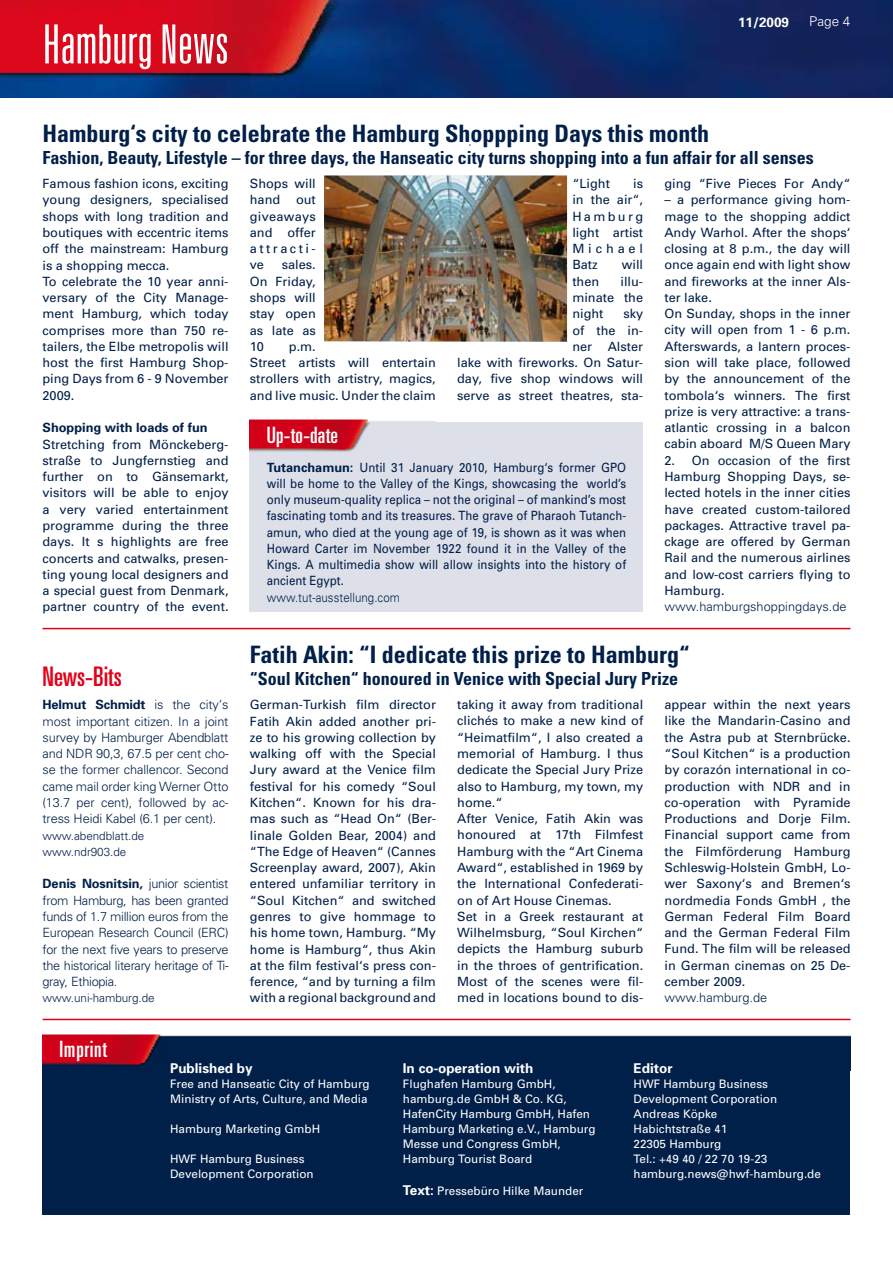
<style>
.page{position:relative;width:893px;height:1263px;background:#fff}
.page>*{position:absolute;margin:0;border:0;box-sizing:border-box;transform-origin:0 0}
.t1{font:300 ultra-condensed 54px "Univers";color:#fff}
.t2{font:ultra-condensed 27px "Univers";color:#e2001a}
.t3{font:700 condensed 24px "Univers";color:#001f49}
.t4{font:ultra-condensed 22.5px "Univers";letter-spacing:.03em;color:#fff}
.t5{font:700 condensed 18px "Univers";color:#001f49}
.t6{font:700 13.5px "Univers";color:#fff}
.t7{font:300 13.5px "Univers";color:#fff}
.t8{font:12.75px/16.4px "Univers";color:#001f49;text-align:justify}
.t9{font:300 12.75px/16.4px "Univers";letter-spacing:-.01em;color:#001f49;text-align:justify}
.t10{font:12.75px/16.2px "Univers";color:#001f49;text-align:justify;scale:.9 1}
.t11{font:300 12.75px "Univers";letter-spacing:-.01em;color:#001f49;scale:.9 1}
.t12{font:700 12.75px "Univers";color:#001f49}
.t13{font:11.7px/15px "Univers";color:#fff}
.t14{font:300 11.7px/16.4px "Univers";letter-spacing:-.005em;color:#001f49}
.s1{font-weight:700}
.s2{font-weight:700;font-size:13.5px}
</style>
<div class="page">
<img style="left:0;top:0;width:893px;height:98px">
<hr style="left:43px;top:628px;width:807px;height:1px;background:#e2001a">
<div style="left:250px;top:422px;width:393px;height:189px;background:#dddfe9"></div>
<div style="left:43px;top:1035px;width:807px;height:179px;background:#001f49"></div>
<hr style="left:43px;top:1019px;width:808px;height:1px;background:#e2001a">
<img style="left:250px;top:419px;width:186px;height:33px">
<img style="left:43px;top:1034px;width:807px;height:32px">
<img style="left:324px;top:176px;width:243px;height:166px">
<h1 class="t1" style="left:43px;top:16px;width:188px">Hamburg News</h1>
<p class="t6" style="left:738px;top:13px;width:53px">11/2009</p>
<p class="t7" style="left:809px;top:14px;width:43px">Page 4</p>
<h3 class="t3" style="left:43px;top:118px;width:668px">Hamburg‘s city to celebrate the Hamburg Shoppping Days this month</h3>
<h3 class="t5" style="left:43px;top:147px;width:773px">Fashion, Beauty, Lifestyle – for three days, the Hanseatic city turns shopping into a fun affair for all senses</h3>
<p class="t8" style="left:43px;top:175px;width:188px;text-align:left">Famous fashion icons, exciting young designers, specialised shops with long tradition and boutiques with eccentric items off the mainstream: Hamburg is a shopping mecca.<br>To celebrate the 10 year anni&shy;versary of the City Manage&shy;ment Hamburg, which today comprises more than 750 re&shy;tailers, the Elbe metropolis will host the first Hamburg Shop&shy;ping Days from 6 - 9 November<br>2009.</p>
<p class="t12" style="left:43px;top:420px;width:167px">Shopping with loads of fun</p>
<p class="t8" style="left:43px;top:436px;width:188px">Stretching from Mönckeberg&shy;straße to Jungfernstieg and further on to Gänsemarkt, visitors will be able to enjoy a very varied entertainment programme during the three days. It s highlights are free concerts and catwalks, presen&shy;ting young local designers and a special guest from Denmark, partner country of the event.</p>
<p class="t8" style="left:250px;top:175px;width:68px">Shops will hand out giveaways and offer attracti&shy;ve</p>
<p class="t8" style="left:250px;top:256px;width:68px;text-indent:32px">sales.<br>On Friday, shops will stay open as late as 10</p>
<p class="t8" style="left:250px;top:338px;width:188px;text-align:left;text-indent:39px">p.m.<br>Street artists will entertain strollers with artistry, magics, and live music. Under the claim</p>
<h3 class="t4" style="left:267px;top:422px;width:73px">Up-to-date</h3>
<p class="t8" style="left:572px;top:175px;width:72px;text-indent:61px">is in the air“, Hamburg light artist Michael Batz</p>
<p class="t8" style="left:572px;top:175px;width:39px">“Light</p>
<p class="t8" style="left:622px;top:256px;width:23px">will</p>
<p class="t8" style="left:572px;top:273px;width:28px">then</p>
<p class="t8" style="left:572px;top:273px;width:72px;text-indent:48px">illu&shy;minate the night</p>
<p class="t8" style="left:457px;top:305px;width:188px;text-align:right">sky<br>of the in-<br>ner Alster<br>lake with fireworks. On Satur&shy;day, five shop windows will serve as street theatres, sta-</p>
<p class="t10" style="left:267px;top:459px;width:401px"><span class="s1">Tutanchamun:</span> Until 31 January 2010, Hamburg‘s former GPO will be home to the Valley of the Kings, showcasing the world’s only museum-quality replica – not the original – of mankind’s most fascinating tomb and its treasures. The grave of Pharaoh Tutanch&shy;amun, who died at the young age of 19, is shown as it was when Howard Carter im November 1922 found it in the Valley of the Kings. A multimedia show will allow insights into the history of ancient Egypt.</p>
<p class="t11" style="left:267px;top:589px;width:150px">www.tut-ausstellung.com</p>
<p class="t8" style="left:664px;top:175px;width:188px">ging “Five Pieces For Andy“</p>
<p class="t8" style="left:664px;top:191px;width:188px;text-align:left">– a performance giving hom&shy;mage to the shopping addict<br>Andy Warhol. After the shops‘ closing at 8 p.m., the day will once again end with light show and fireworks at the inner Als&shy;ter lake.<br>On Sunday, shops in the inner city will open from 1 - 6 p.m.<br>Afterswards, a lantern proces&shy;sion will take place, followed by the announcement of the tombola‘s winners. The first prize is very attractive: a trans&shy;atlantic crossing in a balcon cabin aboard M/S Queen Mary</p>
<p class="t8" style="left:664px;top:452px;width:188px">2. On occasion of the first Hamburg Shopping Days, se&shy;lected hotels in the inner cities have created custom-tailored packages. Attractive travel pa&shy;ckage are offered by German Rail and the numerous airlines and low-cost carriers flying to Hamburg.</p>
<p class="t9" style="left:664px;top:598px;width:184px">www.hamburgshoppingdays.de</p>
<h3 class="t3" style="left:250px;top:639px;width:441px">Fatih Akin: “I dedicate this prize to Hamburg“</h3>
<h2 class="t2" style="left:43px;top:661px;width:81px">News-Bits</h2>
<h3 class="t5" style="left:250px;top:668px;width:430px">“Soul Kitchen“ honoured in Venice with Special Jury Prize</h3>
<p class="t9" style="left:43px;top:696px;width:188px"><span class="s1">Helmut Schmidt</span> is the city‘s most important citizen. In a joint survey by Hamburger Abendblatt and NDR 90,3, 67.5 per cent cho&shy;se the former challencor. Second came mail order king Werner Otto (13.7 per cent), followed by ac&shy;tress Heidi Kabel (6.1 per cent).</p>
<p class="t14" style="left:43px;top:827px;width:103px">www.abendblatt.de www.ndr903.de</p>
<p class="t9" style="left:43px;top:875px;width:188px"><span class="s1">Denis Nosnitsin,</span> junior scientist from Hamburg, has been granted funds of 1.7 million euros from the European Research Council (ERC) for the next five years to preserve the historical literary heritage of Ti&shy;gray, Ethiopia.</p>
<p class="t14" style="left:43px;top:990px;width:114px">www.uni-hamburg.de</p>
<h3 class="t4" style="left:60px;top:1036px;width:49px">Imprint</h3>
<p class="t8" style="left:250px;top:696px;width:188px">German-Turkish film director Fatih Akin added another pri&shy;ze to his growing collection by walking off with the Special Jury award at the Venice film festival for his comedy “Soul Kitchen“. Known for his dra&shy;mas such as “Head On“ (Ber&shy;linale Golden Bear, 2004) and “The Edge of Heaven“ (Cannes Screenplay award, 2007), Akin entered unfamiliar territory in “Soul Kitchen“ and switched genres to give hommage to his home town, Hamburg. “My home is Hamburg“, thus Akin at the film festival‘s press con&shy;ference, “and by turning a film with a regional background and</p>
<p class="t8" style="left:457px;top:696px;width:188px;text-align:left">taking it away from traditional clichés to make a new kind of “Heimatfilm“, I also created a memorial of Hamburg. I thus dedicate the Special Jury Prize also to Hamburg, my town, my home.“<br>After Venice, Fatih Akin was honoured at 17th Filmfest<br>Hamburg with the “Art Cinema<br>Award“, established in 1969 by the International Confederati&shy;on of Art House Cinemas.<br>Set in a Greek restaurant at<br>Wilhelmsburg, “Soul Kirchen“ depicts the Hamburg suburb in the throes of gentrification.<br>Most of the scenes were fil&shy;med in locations bound to dis-</p>
<p class="t8" style="left:664px;top:696px;width:188px">appear within the next years like the Mandarin-Casino and the Astra pub at Sternbrücke. “Soul Kitchen“ is a production by corazón international in co&shy;production with NDR and in co-operation with Pyramide Productions and Dorje Film.<br>Financial support came from the Filmförderung Hamburg Schleswig-Holstein GmbH, Lo&shy;wer Saxony‘s and Bremen‘s nordmedia Fonds GmbH , the German Federal Film Board and the German Federal Film Fund. The film will be released in German cinemas on 25 De&shy;cember 2009.</p>
<p class="t9" style="left:664px;top:989px;width:104px">www.hamburg.de</p>
<p class="t6" style="left:170px;top:1060px;width:84px">Published by</p>
<p class="t13" style="left:170px;top:1076px;width:201px">Free and Hanseatic City of Hamburg<br>Ministry of Arts, Culture, and Media</p>
<p class="t13" style="left:170px;top:1121px;width:152px">Hamburg Marketing GmbH</p>
<p class="t13" style="left:170px;top:1151px;width:145px">HWF Hamburg Business<br>Development Corporation</p>
<p class="t6" style="left:403px;top:1060px;width:132px">In co-operation with</p>
<p class="t13" style="left:403px;top:1076px;width:194px">Flughafen Hamburg GmbH, hamburg.de GmbH &amp; Co. KG,<br>HafenCity Hamburg GmbH, Hafen<br>Hamburg Marketing e.V., Hamburg<br>Messe und Congress GmbH,<br>Hamburg Tourist Board</p>
<p class="t13" style="left:403px;top:1183px;width:182px"><span class="s2">Text:</span> Pressebüro Hilke Maunder</p>
<p class="t6" style="left:634px;top:1060px;width:41px">Editor</p>
<p class="t13" style="left:634px;top:1076px;width:189px">HWF Hamburg Business<br>Development Corporation<br>Andreas Köpke<br>Habichtstraße 41<br>22305 Hamburg<br>Tel.: +49 40 / 22 70 19-23 hamburg.news@hwf-hamburg.de</p>
</div>
